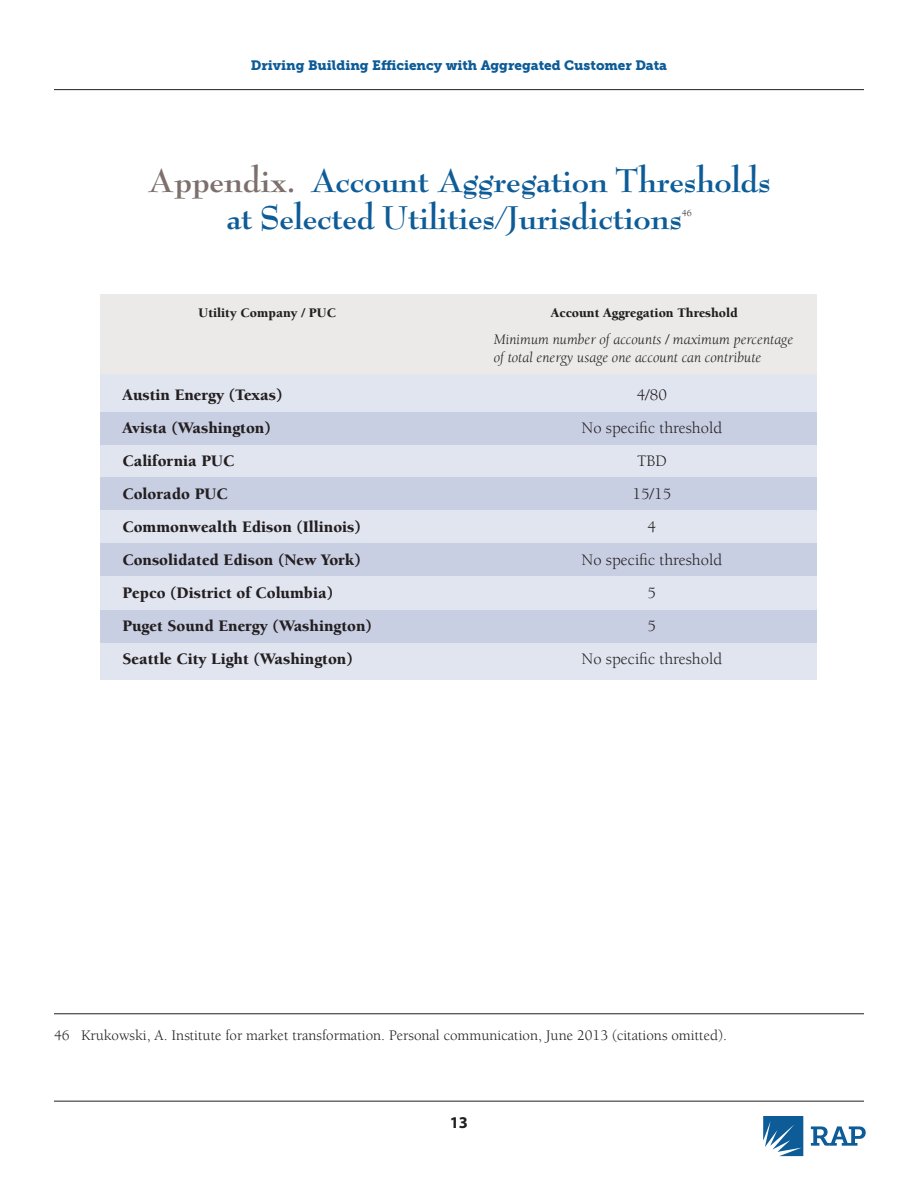
<style>
.page{position:relative;width:918px;height:1188px;background:#fff}
.page>*{position:absolute;margin:0;border:0;box-sizing:border-box;transform-origin:0 0}
.t1{font:700 36px/37.5px "Bernhard Modern Std";letter-spacing:-.01em;color:#0d5c98;text-align:center}
.t2{font:900 16.5px "Berkeley Std";color:#231f20}
.t3{font:16.5px "Berkeley Std";color:#231f20}
.t4{font:700 16.5px "Myriad Pro";color:#231f20}
.t5{font:15px "Berkeley Std";color:#231f20}
.t6{font:italic 15px/18px "Berkeley Std";color:#231f20}
.t7{font:13.5px "Museo Slab 900";color:#0d5c98}
.t8{font:900 13.5px "Berkeley Std";color:#231f20}
.t9{font:9.6px "Berkeley Std";color:#231f20}
.s1{color:#7c6f6c}
</style>
<div class="page">
<svg style="left:763px;top:1116px;width:40px;height:40px"></svg>
<svg style="left:811px;top:1126px;width:55px;height:20px"></svg>
<hr style="left:54px;top:1101px;width:810px;height:1px;background:#231f20">
<hr style="left:54px;top:89px;width:810px;height:1px;background:#231f20">
<div style="left:101px;top:345px;width:716px;height:335px;background:#e1e5f0"></div>
<div style="left:101px;top:412px;width:716px;height:33px;background:#c9cfe3"></div>
<div style="left:101px;top:477px;width:716px;height:33px;background:#c9cfe3"></div>
<div style="left:101px;top:543px;width:716px;height:33px;background:#c9cfe3"></div>
<div style="left:101px;top:610px;width:716px;height:33px;background:#c9cfe3"></div>
<div style="left:101px;top:295px;width:716px;height:79px;background:#ebeae8"></div>
<hr style="left:54px;top:1013px;width:810px;height:1px;background:#231f20">
<p class="t7" style="left:251px;top:57px;width:418px">Driving Building Efficiency with Aggregated Customer Data</p>
<h1 class="t1" style="left:147px;top:162px;width:625px"><span class="s1">Appendix.</span> Account Aggregation Thresholds at Selected Utilities/Jurisdictions</h1>
<p class="t9" style="left:682px;top:208px;width:11px">46</p>
<p class="t8" style="left:199px;top:305px;width:139px">Utility Company / PUC</p>
<p class="t8" style="left:551px;top:305px;width:189px">Account Aggregation Threshold</p>
<p class="t6" style="left:494px;top:330px;width:301px">Minimum number of accounts / maximum percentage of total energy usage one account can contribute</p>
<p class="t2" style="left:122px;top:386px;width:162px">Austin Energy (Texas)</p>
<p class="t3" style="left:637px;top:386px;width:32px">4/80</p>
<p class="t2" style="left:122px;top:419px;width:150px">Avista (Washington)</p>
<p class="t3" style="left:582px;top:419px;width:142px">No specific threshold</p>
<p class="t2" style="left:122px;top:452px;width:113px">California PUC</p>
<p class="t3" style="left:637px;top:452px;width:31px">TBD</p>
<p class="t2" style="left:122px;top:485px;width:107px">Colorado PUC</p>
<p class="t3" style="left:632px;top:485px;width:40px">15/15</p>
<p class="t2" style="left:122px;top:518px;width:240px">Commonwealth Edison (Illinois)</p>
<p class="t3" style="left:648px;top:518px;width:10px">4</p>
<p class="t2" style="left:122px;top:551px;width:240px">Consolidated Edison (New York)</p>
<p class="t3" style="left:582px;top:551px;width:142px">No specific threshold</p>
<p class="t2" style="left:122px;top:584px;width:212px">Pepco (District of Columbia)</p>
<p class="t3" style="left:648px;top:584px;width:10px">5</p>
<p class="t2" style="left:122px;top:617px;width:251px">Puget Sound Energy (Washington)</p>
<p class="t3" style="left:648px;top:617px;width:10px">5</p>
<p class="t2" style="left:122px;top:650px;width:232px">Seattle City Light (Washington)</p>
<p class="t3" style="left:582px;top:650px;width:142px">No specific threshold</p>
<p class="t5" style="left:54px;top:1027px;width:672px">46 Krukowski, A. Institute for market transformation. Personal communication, June 2013 (citations omitted).</p>
<p class="t4" style="left:450px;top:1114px;width:20px">13</p>
</div>
